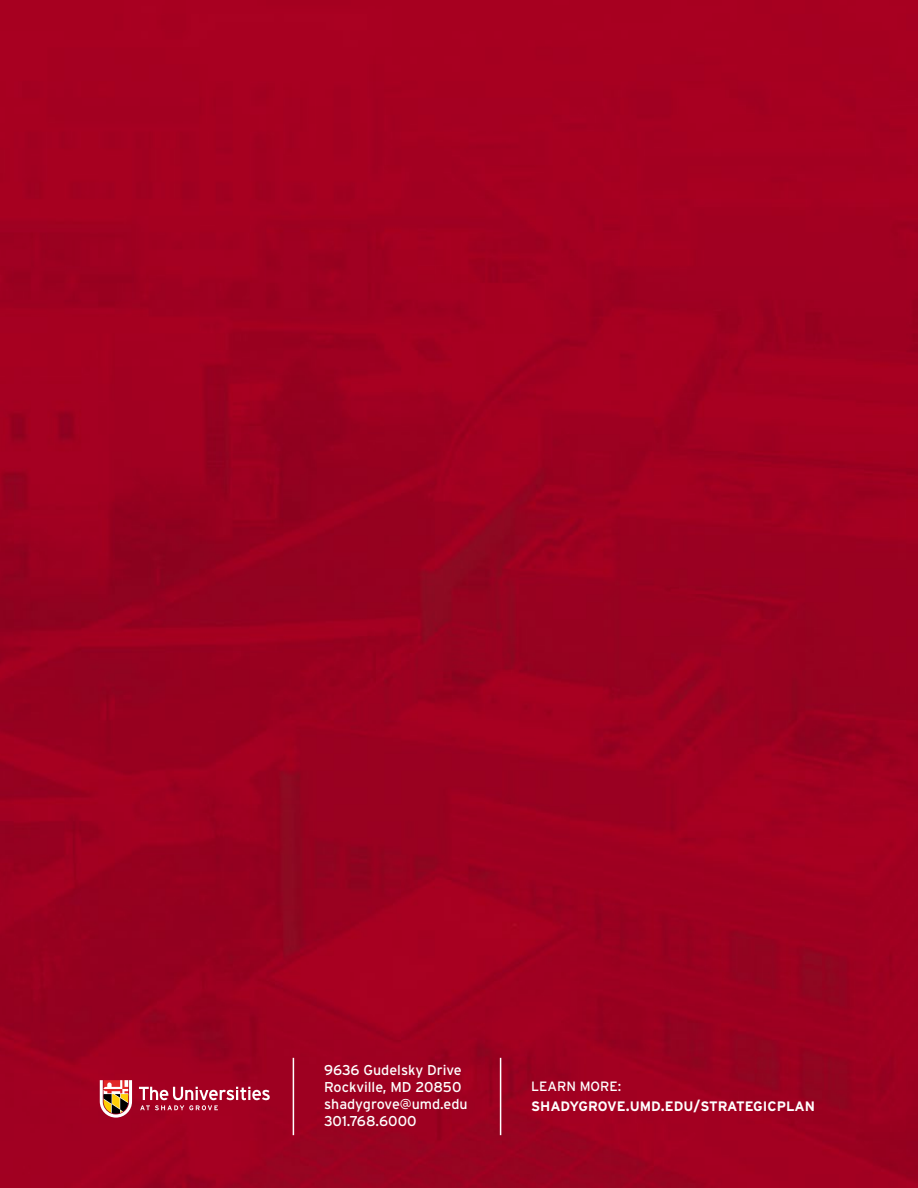
<style>
.page{position:relative;width:918px;height:1188px;background:#fff}
.page>*{position:absolute;margin:0;border:0;box-sizing:border-box;transform-origin:0 0}
.t1{font:14.25px/17.1px "Interstate";color:#fff}
.t2{font:700 13.65px "Interstate";color:#fff}
.t3{font:13.5px "Interstate";color:#fff}
.s1{font-size:14.4px}
</style>
<div class="page">
<img style="left:0;top:0;width:918px;height:1188px">
<svg style="left:139px;top:1087px;width:131px;height:23px;background:#ba4159"></svg>
<svg style="left:100px;top:1080px;width:32px;height:38px"></svg>
<hr style="left:293px;top:1058px;width:1px;height:77px;background:#fff">
<hr style="left:500px;top:1058px;width:1px;height:77px;background:#fff">
<p class="t1" style="left:324px;top:1061px;width:145px">9636 Gudelsky Drive<br>Rockville, MD 20850 shadygrove@umd.edu<br>301.768.6000</p>
<p class="t3" style="left:531px;top:1079px;width:92px">LEARN MORE:</p>
<p class="t2" style="left:531px;top:1098px;width:285px">SHADYGROVE<span class="s1">.</span>UMD<span class="s1">.</span>EDU<span class="s1">/</span>STRATEGICPLAN</p>
</div>
